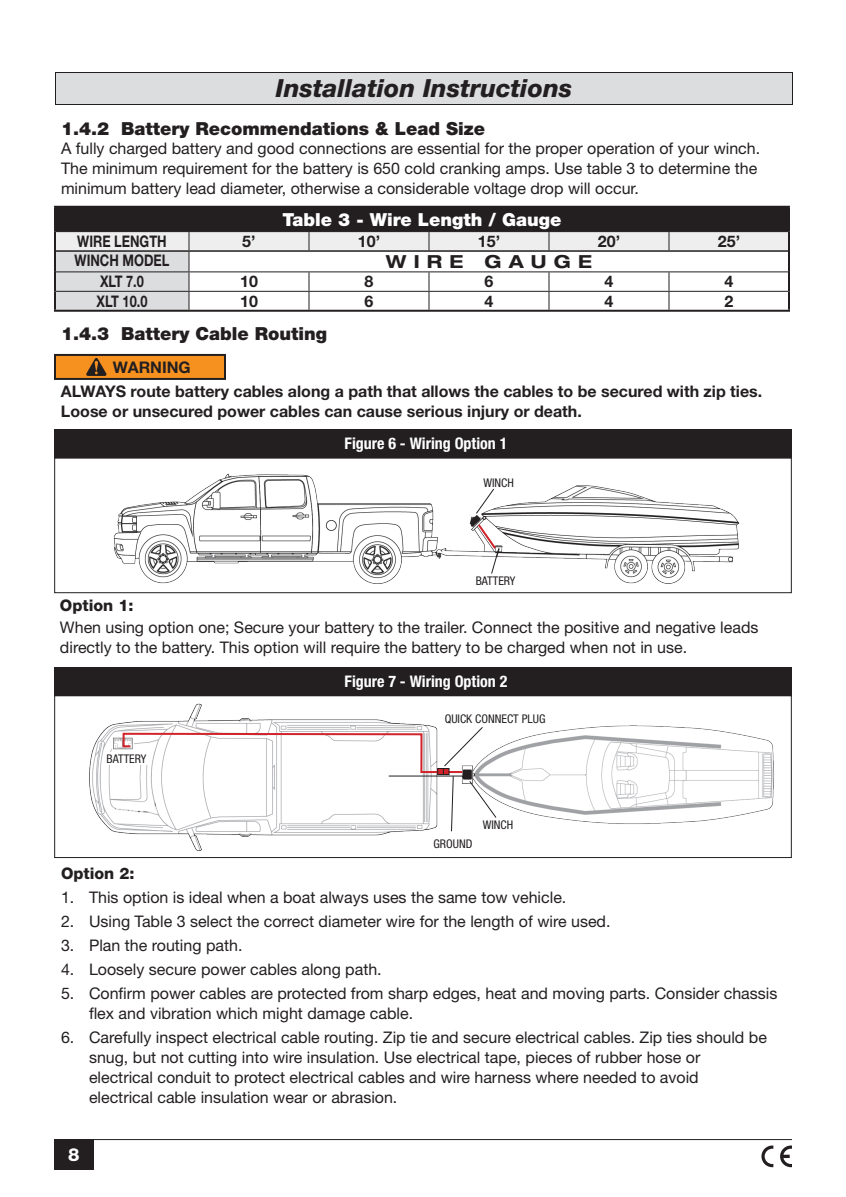
<style>
.page{position:relative;width:846px;height:1197px;background:#fff}
.page>*{position:absolute;margin:0;border:0;box-sizing:border-box;transform-origin:0 0}
.t1{font:italic 800 25px "Helvetica Neue LT Std";color:#231f20}
.t2{font:900 18px "Helvetica Neue LT Std";color:#231f20}
.t3{font:900 18px "Helvetica Neue LT Std";color:#fff}
.t4{font:700 expanded 18px "Helvetica Neue LT Std";letter-spacing:.4em;color:#231f20}
.t5{font:800 18px "Helvetica Neue LT Std";color:#fff}
.t6{font:16px/20px "Helvetica Neue LT Std";color:#231f20}
.t7{font:700 16px/20px "Helvetica Neue LT Std";color:#231f20}
.t8{font:700 condensed 16px "Helvetica Neue LT Std";color:#fff}
.t9{font:700 16px "Helvetica Neue LT Std";color:#231f20;scale:.8 1}
.t10{font:800 16px "Helvetica Neue LT Std";color:#231f20}
.t11{font:condensed 12px "Helvetica Neue LT Std";color:#231f20}
</style>
<div class="page">
<hr style="left:54px;top:1139px;width:738px;height:1px;background:#231f20">
<svg style="left:761px;top:1145px;width:12px;height:22px"></svg>
<svg style="left:780px;top:1145px;width:12px;height:22px"></svg>
<div style="left:54px;top:1139px;width:40px;height:30px;background:#231f20"></div>
<div style="left:56px;top:72px;width:736px;height:32px;background:#dcdddf"></div>
<div style="left:55px;top:72px;width:738px;height:33px;border:1px solid #231f20"></div>
<div style="left:55px;top:207px;width:734px;height:25px;background:#231f20"></div>
<hr style="left:54px;top:206px;width:135px;height:2px;background:#231f20">
<hr style="left:54px;top:208px;width:2px;height:24px;background:#231f20">
<hr style="left:189px;top:206px;width:120px;height:2px;background:#231f20">
<hr style="left:309px;top:206px;width:120px;height:2px;background:#231f20">
<hr style="left:429px;top:206px;width:120px;height:2px;background:#231f20">
<hr style="left:549px;top:206px;width:120px;height:2px;background:#231f20">
<hr style="left:669px;top:206px;width:121px;height:2px;background:#231f20">
<hr style="left:788px;top:208px;width:2px;height:24px;background:#231f20">
<hr style="left:54px;top:310px;width:135px;height:2px;background:#231f20">
<hr style="left:189px;top:310px;width:120px;height:2px;background:#231f20">
<hr style="left:309px;top:310px;width:120px;height:2px;background:#231f20">
<hr style="left:429px;top:310px;width:120px;height:2px;background:#231f20">
<hr style="left:549px;top:310px;width:120px;height:2px;background:#231f20">
<hr style="left:669px;top:310px;width:121px;height:2px;background:#231f20">
<svg style="left:54px;top:232px;width:736px;height:78px"></svg>
<hr style="left:56px;top:250px;width:133px;height:2px;background:#231f20">
<hr style="left:189px;top:250px;width:120px;height:2px;background:#231f20">
<hr style="left:309px;top:250px;width:120px;height:2px;background:#231f20">
<hr style="left:429px;top:250px;width:120px;height:2px;background:#231f20">
<hr style="left:549px;top:250px;width:120px;height:2px;background:#231f20">
<hr style="left:669px;top:250px;width:119px;height:2px;background:#231f20">
<div style="left:55px;top:355px;width:170px;height:24px;background:#f69120"></div>
<div style="left:54px;top:354px;width:172px;height:26px;border:2px solid #231f20"></div>
<svg style="left:86px;top:358px;width:20px;height:18px"></svg>
<img style="left:89px;top:703px;width:685px;height:148px">
<div style="left:54px;top:695px;width:738px;height:163px;border:1px solid #231f20"></div>
<div style="left:54px;top:667px;width:738px;height:28px;background:#231f20"></div>
<div style="left:476px;top:818px;width:44px;height:13px;background:#fff"></div>
<div style="left:426px;top:837px;width:53px;height:13px;background:#fff"></div>
<div style="left:104px;top:752px;width:45px;height:13px;background:#fff"></div>
<svg style="left:122px;top:726px;width:375px;height:106px"></svg>
<img style="left:113px;top:473px;width:627px;height:111px">
<div style="left:54px;top:458px;width:738px;height:135px;border:1px solid #231f20"></div>
<div style="left:54px;top:430px;width:738px;height:28px;background:#231f20"></div>
<div style="left:477px;top:477px;width:44px;height:13px;background:#fff"></div>
<div style="left:471px;top:575px;width:49px;height:13px;background:#fff"></div>
<svg style="left:476px;top:522px;width:24px;height:53px"></svg>
<svg style="left:475px;top:488px;width:20px;height:27px"></svg>
<h1 class="t1" style="left:276px;top:73px;width:298px">Installation Instructions</h1>
<p class="t2" style="left:61px;top:117px;width:426px">1.4.2 Battery Recommendations &amp; Lead Size</p>
<p class="t6" style="left:61px;top:138px;width:701px">A fully charged battery and good connections are essential for the proper operation of your winch.<br>The minimum requirement for the battery is 650 cold cranking amps. Use table 3 to determine the minimum battery lead diameter, otherwise a considerable voltage drop will occur.</p>
<p class="t3" style="left:283px;top:208px;width:280px">Table 3 - Wire Length / Gauge</p>
<p class="t9" style="left:77px;top:231px;width:113px">WIRE LENGTH</p>
<p class="t7" style="left:242px;top:231px;width:15px">5’</p>
<p class="t7" style="left:358px;top:231px;width:24px">10’</p>
<p class="t7" style="left:478px;top:231px;width:24px">15’</p>
<p class="t7" style="left:598px;top:231px;width:24px">20’</p>
<p class="t7" style="left:718px;top:231px;width:24px">25’</p>
<p class="t9" style="left:75px;top:251px;width:120px">WINCH MODEL</p>
<p class="t4" style="left:386px;top:250px;width:208px">WIRE GAUGE</p>
<p class="t9" style="left:100px;top:272px;width:56px">XLT 7.0</p>
<p class="t7" style="left:240px;top:271px;width:19px">10</p>
<p class="t7" style="left:365px;top:271px;width:10px">8</p>
<p class="t7" style="left:485px;top:271px;width:10px">6</p>
<p class="t7" style="left:605px;top:271px;width:10px">4</p>
<p class="t7" style="left:725px;top:271px;width:10px">4</p>
<p class="t9" style="left:97px;top:291px;width:65px">XLT 10.0</p>
<p class="t7" style="left:240px;top:291px;width:19px">10</p>
<p class="t7" style="left:365px;top:291px;width:10px">6</p>
<p class="t7" style="left:485px;top:291px;width:10px">4</p>
<p class="t7" style="left:605px;top:291px;width:10px">4</p>
<p class="t7" style="left:725px;top:291px;width:10px">2</p>
<p class="t2" style="left:61px;top:323px;width:268px">1.4.3 Battery Cable Routing</p>
<p class="t7" style="left:113px;top:357px;width:79px">WARNING</p>
<p class="t7" style="left:61px;top:381px;width:703px">ALWAYS route battery cables along a path that allows the cables to be secured with zip ties.<br>Loose or unsecured power cables can cause serious injury or death.</p>
<p class="t8" style="left:345px;top:434px;width:164px">Figure 6 - Wiring Option 1</p>
<p class="t11" style="left:483px;top:476px;width:32px">WINCH</p>
<p class="t11" style="left:476px;top:574px;width:41px">BATTERY</p>
<p class="t10" style="left:60px;top:596px;width:75px">Option 1:</p>
<p class="t6" style="left:60px;top:617px;width:700px">When using option one; Secure your battery to the trailer. Connect the positive and negative leads directly to the battery. This option will require the battery to be charged when not in use.</p>
<p class="t11" style="left:107px;top:751px;width:41px">BATTERY</p>
<p class="t8" style="left:345px;top:672px;width:164px">Figure 7 - Wiring Option 2</p>
<p class="t11" style="left:445px;top:712px;width:102px">QUICK CONNECT PLUG</p>
<p class="t11" style="left:433px;top:836px;width:40px">GROUND</p>
<p class="t11" style="left:483px;top:818px;width:32px">WINCH</p>
<p class="t10" style="left:61px;top:864px;width:75px">Option 2:</p>
<p class="t6" style="left:61px;top:888px;width:507px">1. This option is ideal when a boat always uses the same tow vehicle.</p>
<p class="t6" style="left:61px;top:912px;width:551px">2. Using Table 3 select the correct diameter wire for the length of wire used.</p>
<p class="t6" style="left:61px;top:936px;width:183px">3. Plan the routing path.</p>
<p class="t6" style="left:61px;top:960px;width:322px">4. Loosely secure power cables along path.</p>
<p class="t6" style="left:89px;top:984px;width:690px;text-indent:-28px">5. Confirm power cables are protected from sharp edges, heat and moving parts. Consider chassis flex and vibration which might damage cable.</p>
<p class="t6" style="left:89px;top:1028px;width:680px;text-indent:-28px">6. Carefully inspect electrical cable routing. Zip tie and secure electrical cables. Zip ties should be snug, but not cutting into wire insulation. Use electrical tape, pieces of rubber hose or electrical conduit to protect electrical cables and wire harness where needed to avoid<br>electrical cable insulation wear or abrasion.</p>
<p class="t5" style="left:68px;top:1144px;width:13px">8</p>
</div>
